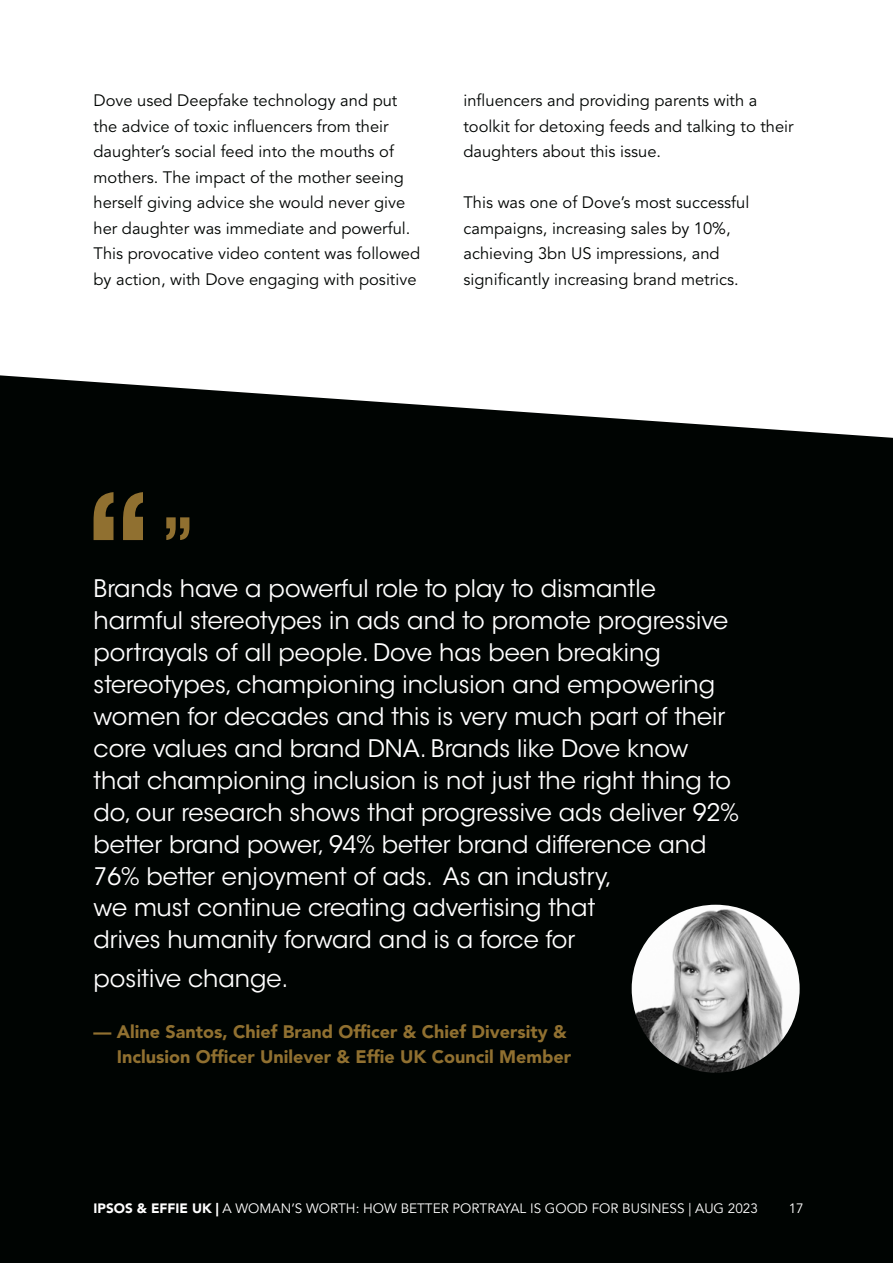
<style>
.page{position:relative;width:893px;height:1263px;background:#fff}
.page>*{position:absolute;margin:0;border:0;box-sizing:border-box;transform-origin:0 0}
._18pt_Pullquote{font:24px/32px "ITC Avant Garde Std";color:#fff}
._11pt_Bodytext{font:900 18px/25.5px "Avenir LT Std";color:#907030;text-align:right}
._11pt_Bodytext-2{font:16.5px/25.5px "Avenir LT Std";color:#000402}
.t1{font:13.5px "Avenir LT Std";color:#fff}
.s1{font-weight:900}
</style>
<div class="page">
<div style="left:0;top:375px;width:893px;height:888px;background:#000402"></div>
<svg style="left:94px;top:492px;width:49px;height:48px;background:#5d491f"></svg>
<svg style="left:166px;top:517px;width:23px;height:23px"></svg>
<img style="left:632px;top:905px;width:168px;height:168px;border-radius:84px">
<p class="_11pt_Bodytext-2" style="left:94px;top:88px;width:328px">Dove used Deepfake technology and put the advice of toxic influencers from their daughter’s social feed into the mouths of mothers. The impact of the mother seeing herself giving advice she would never give her daughter was immediate and powerful.<br>This provocative video content was followed by action, with Dove engaging with positive</p>
<p class="_11pt_Bodytext-2" style="left:463px;top:88px;width:332px">influencers and providing parents with a toolkit for detoxing feeds and talking to their daughters about this issue.</p>
<p class="_11pt_Bodytext-2" style="left:463px;top:190px;width:287px">This was one of Dove’s most successful campaigns, increasing sales by 10%, achieving 3bn US impressions, and significantly increasing brand metrics.</p>
<p class="_18pt_Pullquote" style="left:94px;top:573px;width:647px">Brands have a powerful role to play to dismantle harmful stereotypes in ads and to promote progressive portrayals of all people. Dove has been breaking stereotypes, championing inclusion and empowering women for decades and this is very much part of their core values and brand DNA. Brands like Dove know that championing inclusion is not just the right thing to do, our research shows that progressive ads deliver 92% better brand power, 94% better brand difference and 76% better enjoyment of ads. As an industry,<br>we must continue creating advertising that<br>drives humanity forward and is a force for</p>
<p class="_18pt_Pullquote" style="left:94px;top:962px;width:196px">positive change.</p>
<p class="_11pt_Bodytext" style="left:94px;top:1018px;width:479px">— Aline Santos, Chief Brand Officer &amp; Chief Diversity &amp;<br>Inclusion Officer Unilever &amp; Effie UK Council Member</p>
<p class="t1" style="left:94px;top:1201px;width:666px"><span class="s1">IPSOS &amp; EFFIE UK |</span> A WOMAN’S WORTH: HOW BETTER PORTRAYAL IS GOOD FOR BUSINESS | AUG 2023</p>
<p class="t1" style="left:789px;top:1201px;width:17px">17</p>
</div>
